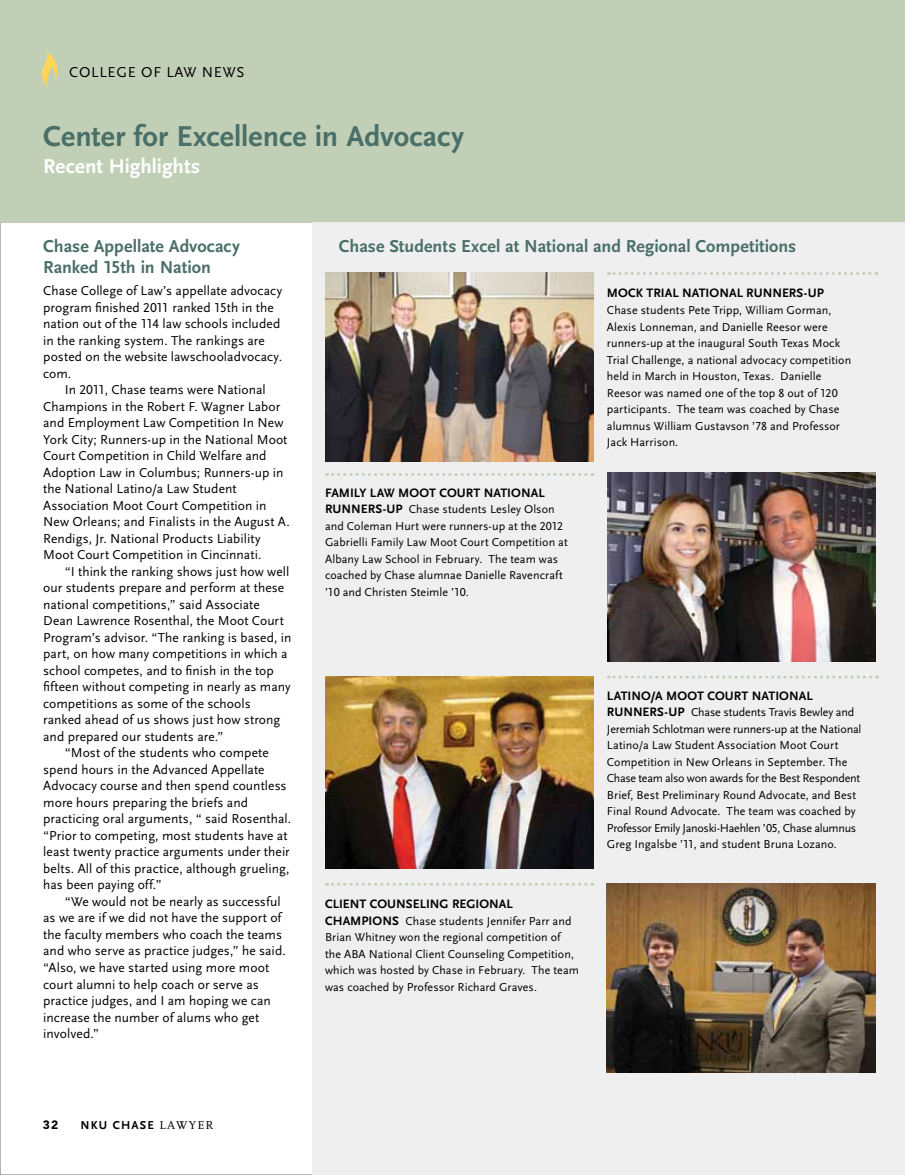
<style>
.page{position:relative;width:905px;height:1175px;background:#fff}
.page>*{position:absolute;margin:0;border:0;box-sizing:border-box;transform-origin:0 0}
.t1{font:700 30px "Scala Sans LF";color:#496f68}
.t2{font:700 21px "Scala Sans LF";color:#fff}
.t3{font:700 18px/21px "Scala Sans LF";color:#496f68}
.t4{font:15px "Scala Sans LF";letter-spacing:.05em;color:#000}
.t5{font:13.5px/16.5px "Scala Sans LF";letter-spacing:.005em;color:#000}
.t6{font:700 12.75px "Scala Sans Caps";letter-spacing:.04em;color:#000}
.t7{font:700 12.75px/16.5px "Scala Sans Caps";letter-spacing:.005em;color:#000}
.t8{font:12px/16.5px "Scala Sans LF";letter-spacing:.005em;color:#000}
.t9{font:700 12px "Scala Sans LF";letter-spacing:.1em;color:#000}
.t10{font:900 12px "Avenir";color:#000}
.s1{font-family:"AD Scala Caps Romein";font-weight:400}
.s2{font-family:"Scala Sans Caps";font-weight:700;font-size:12.75px}
</style>
<div class="page">
<div style="left:0;top:0;width:904px;height:222px;background:#c1cfb7"></div>
<div style="left:312px;top:222px;width:592px;height:952px;background:#efefef"></div>
<svg style="left:42px;top:52px;width:16px;height:35px"></svg>
<img style="left:325px;top:676px;width:268px;height:193px">
<img style="left:607px;top:472px;width:268px;height:190px">
<img style="left:607px;top:883px;width:268px;height:189px">
<img style="left:325px;top:272px;width:268px;height:189px">
<svg style="left:608px;top:272px;width:261px;height:3px"></svg>
<svg style="left:326px;top:473px;width:260px;height:3px"></svg>
<svg style="left:608px;top:675px;width:262px;height:3px"></svg>
<svg style="left:326px;top:883px;width:260px;height:2px"></svg>
<p class="t4" style="left:69px;top:64px;width:177px">COLLEGE OF LAW N EWS</p>
<h1 class="t1" style="left:43px;top:120px;width:422px">Center for Excellence in Advocacy</h1>
<h2 class="t2" style="left:43px;top:155px;width:158px">Recent Highlights</h2>
<h3 class="t3" style="left:43px;top:236px;width:198px">Chase Appellate Advocacy<br>Ranked 15th in N ation</h3>
<p class="t5" style="left:43px;top:283px;width:240px">Chase College of Law’s appellate advocacy program finished 2011 ranked 15th in the nation out of the 114 law schools included in the ranking system. The rankings are posted on the website lawschooladvocacy. com.</p>
<p class="t5" style="left:43px;top:382px;width:248px;text-indent:22px">In 2011, Chase teams were N ational Champions in the Robert F. Wagner Labor and Employment Law Competition In N ew York City; Runners-up in the N ational Moot Court Competition in Child Welfare and Adoption Law in Columbus; Runners-up in the N ational Latino/a Law Student Association Moot Court Competition in New Orleans; and Finalists in the August A.<br>Rendigs, Jr. N ational Products Liability Moot Court Competition in Cincinnati.</p>
<p class="t5" style="left:65px;top:563px;width:226px">“I think the ranking shows just how well</p>
<p class="t5" style="left:43px;top:580px;width:242px">our students prepare and perform at these</p>
<p class="t5" style="left:43px;top:596px;width:218px">national competitions,” said Associate</p>
<p class="t5" style="left:43px;top:613px;width:242px">Dean Lawrence Rosenthal, the Moot Court</p>
<p class="t5" style="left:43px;top:629px;width:250px">Program’s advisor. “The ranking is based, in</p>
<p class="t5" style="left:43px;top:646px;width:246px">part, on how many competitions in which a</p>
<p class="t5" style="left:43px;top:662px;width:232px">school competes, and to finish in the top</p>
<p class="t5" style="left:43px;top:679px;width:249px">fifteen without competing in nearly as many</p>
<p class="t5" style="left:43px;top:695px;width:209px">competitions as some of the schools</p>
<p class="t5" style="left:43px;top:712px;width:239px">ranked ahead of us shows just how strong</p>
<p class="t5" style="left:43px;top:728px;width:182px">and prepared our students are.”</p>
<p class="t5" style="left:65px;top:745px;width:205px">“Most of the students who compete</p>
<p class="t5" style="left:43px;top:761px;width:223px">spend hours in the Advanced Appellate</p>
<p class="t5" style="left:43px;top:778px;width:245px">Advocacy course and then spend countless</p>
<p class="t5" style="left:43px;top:794px;width:206px">more hours preparing the briefs and</p>
<p class="t5" style="left:43px;top:811px;width:249px">practicing oral arguments, “ said Rosenthal.</p>
<p class="t5" style="left:43px;top:827px;width:246px">“Prior to competing, most students have at</p>
<p class="t5" style="left:43px;top:844px;width:248px">least twenty practice arguments under their</p>
<p class="t5" style="left:43px;top:860px;width:248px">belts. All of this practice, although grueling,</p>
<p class="t5" style="left:43px;top:877px;width:120px">has been paying off.”</p>
<p class="t5" style="left:65px;top:893px;width:217px">“We would not be nearly as successful</p>
<p class="t5" style="left:43px;top:910px;width:240px">as we are if we did not have the support of</p>
<p class="t5" style="left:43px;top:926px;width:240px">the faculty members who coach the teams</p>
<p class="t5" style="left:43px;top:943px;width:244px">and who serve as practice judges,” he said.</p>
<p class="t5" style="left:43px;top:959px;width:227px">“Also, we have started using more moot</p>
<p class="t5" style="left:43px;top:976px;width:217px">court alumni to help coach or serve as</p>
<p class="t5" style="left:43px;top:992px;width:229px">practice judges, and I am hoping we can</p>
<p class="t5" style="left:43px;top:1009px;width:218px">increase the number of alums who get</p>
<p class="t5" style="left:43px;top:1025px;width:57px">involved.”</p>
<p class="t10" style="left:43px;top:1117px;width:17px">32</p>
<p class="t9" style="left:80px;top:1118px;width:134px">N KU CHASE <span class="s1">LAWYER</span></p>
<h3 class="t3" style="left:339px;top:236px;width:459px">Chase Students Excel at N ational and Regional Competitions</h3>
<p class="t6" style="left:325px;top:485px;width:220px">FAMILY LAW MOOT COURT NATIO NAL</p>
<p class="t8" style="left:325px;top:501px;width:244px"><span class="s2">RUNNERS-UP</span> Chase students Lesley Olson and Coleman Hurt were runners-up at the 2012<br>Gabrielli Family Law Moot Court Competition at Albany Law School in February. The team was coached by Chase alumnae Danielle Ravencraft ’10 and Christen Steimle ’10.</p>
<p class="t6" style="left:607px;top:286px;width:21px">MOCK</p>
<p class="t6" style="left:646px;top:286px;width:170px">TRIAL NATIO NAL RUNNERS-UP</p>
<p class="t8" style="left:607px;top:302px;width:246px">Chase students Pete Tripp, William Gorman, Alexis Lonneman, and Danielle Reesor were runners-up at the inaugural South Texas Mock Trial Challenge, a national advocacy competition held in March in Houston, Texas. Danielle Reesor was named one of the top 8 out of 120 participants. The team was coached by Chase alumnus William Gustavson ’78 and Professor Jack Harrison.</p>
<p class="t7" style="left:325px;top:895px;width:188px">CLIENT COUNSELI NG REGIONAL<br>CHAMPIO</p>
<p class="t8" style="left:325px;top:912px;width:255px;text-indent:57px"><span class="s2">NS</span> Chase students Jennifer Parr and Brian Whitney won the regional competition of the ABA N ational Client Counseling Competition, which was hosted by Chase in February. The team was coached by Professor Richard Graves.</p>
<p class="t6" style="left:607px;top:688px;width:206px">LATINO/A MOOT COURT NATIO NAL</p>
<p class="t8" style="left:607px;top:704px;width:256px"><span class="s2">RUNNERS-UP</span> Chase students Travis Bewley and Jeremiah Schlotman were runners-up at the National Latino/a Law Student Association Moot Court Competition in N ew Orleans in September. The Chase team also won awards for the Best Respondent Brief, Best Preliminary Round Advocate, and Best Final Round Advocate. The team was coached by Professor Emily Janoski-Haehlen ’05, Chase alumnus Greg Ingalsbe ’11, and student Bruna Lozano.</p>
</div>
